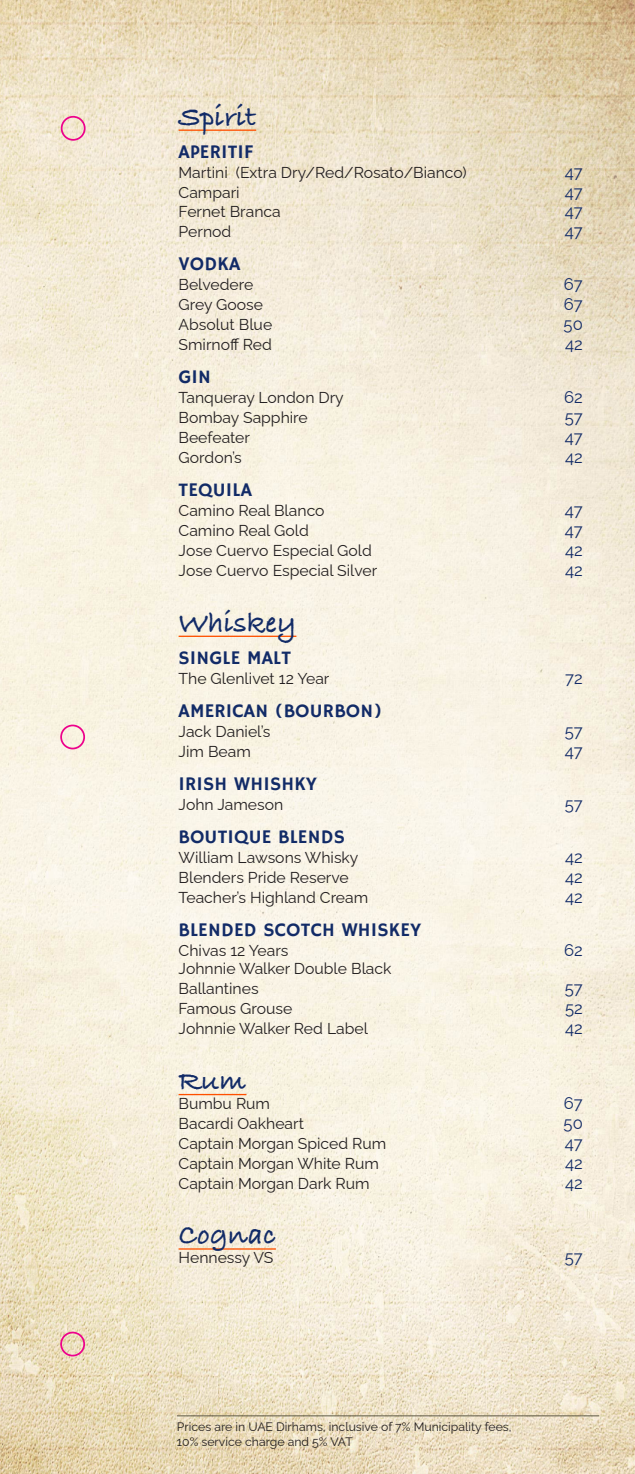
<style>
.page{position:relative;width:635px;height:1474px;background:#fff}
.page>*{position:absolute;margin:0;border:0;box-sizing:border-box;transform-origin:0 0}
.payrus_head{font:700 29.75px "Bradley Hand ITCTT";color:#122b67}
.Food_2{font:19.25px "Hammersmith One";letter-spacing:.01em;color:#122b67}
.Description{font:16.62px "Raleway";color:#122b67}
.Description-2{font:15.75px "Raleway";color:#231f20}
.t1{font:12.25px/14.7px "Raleway";color:#231f20}
</style>
<div class="page">
<img style="left:0;top:0;width:635px;height:1473px">
<hr style="left:177px;top:1415px;width:422px;height:1px;background:#5d5842">
<div style="left:60px;top:724px;width:25px;height:25px;border:2px solid #ed028c;border-radius:50%"></div>
<div style="left:60px;top:1331px;width:25px;height:25px;border:2px solid #ed028c;border-radius:50%"></div>
<div style="left:61px;top:116px;width:25px;height:25px;border:2px solid #ed028c;border-radius:50%"></div>
<hr style="left:179px;top:129px;width:77px;height:2px;background:#ff5000">
<hr style="left:179px;top:635px;width:117px;height:2px;background:#ff5000">
<hr style="left:179px;top:1093px;width:67px;height:2px;background:#ff5000">
<hr style="left:179px;top:1248px;width:97px;height:1px;background:#ff5000">
<p class="payrus_head" style="left:179px;top:94px;width:79px">Spirit</p>
<p class="Food_2" style="left:179px;top:140px;width:77px">APERITIF</p>
<p class="Description-2" style="left:179px;top:159px;width:51px">Martini</p>
<p class="Description-2" style="left:236px;top:159px;width:232px">(Extra Dry/Red/Rosato/Bianco(</p>
<p class="Description" style="left:565px;top:158px;width:19px">47</p>
<p class="Description-2" style="left:179px;top:179px;width:63px">Campari</p>
<p class="Description" style="left:565px;top:178px;width:19px">47</p>
<p class="Description-2" style="left:179px;top:199px;width:104px">Fernet Branca</p>
<p class="Description" style="left:565px;top:198px;width:19px">47</p>
<p class="Description-2" style="left:179px;top:219px;width:54px">Pernod</p>
<p class="Food_2" style="left:179px;top:253px;width:63px">VODKA</p>
<p class="Description" style="left:565px;top:218px;width:19px">47</p>
<p class="Description-2" style="left:179px;top:272px;width:76px">Belvedere</p>
<p class="Description" style="left:564px;top:271px;width:20px">67</p>
<p class="Description-2" style="left:179px;top:292px;width:86px">Grey Goose</p>
<p class="Description" style="left:564px;top:291px;width:20px">67</p>
<p class="Description-2" style="left:179px;top:312px;width:95px">Absolut Blue</p>
<p class="Description" style="left:564px;top:311px;width:21px">50</p>
<p class="Description-2" style="left:179px;top:332px;width:95px">Smirnoff Red</p>
<p class="Food_2" style="left:179px;top:366px;width:34px">GIN</p>
<p class="Description" style="left:565px;top:331px;width:19px">42</p>
<p class="Description-2" style="left:179px;top:385px;width:167px">Tanqueray London Dry</p>
<p class="Description" style="left:564px;top:384px;width:20px">62</p>
<p class="Description-2" style="left:179px;top:405px;width:131px">Bombay Sapphire</p>
<p class="Description" style="left:565px;top:404px;width:19px">57</p>
<p class="Description-2" style="left:179px;top:425px;width:73px">Beefeater</p>
<p class="Description" style="left:565px;top:424px;width:19px">47</p>
<p class="Description-2" style="left:179px;top:445px;width:65px">Gordons’</p>
<p class="Food_2" style="left:179px;top:479px;width:75px">TEQUILA</p>
<p class="Description" style="left:565px;top:444px;width:19px">42</p>
<p class="Description-2" style="left:179px;top:498px;width:148px">Camino Real Blanco</p>
<p class="Description" style="left:565px;top:497px;width:19px">47</p>
<p class="Description-2" style="left:179px;top:518px;width:132px">Camino Real Gold</p>
<p class="Description" style="left:565px;top:517px;width:19px">47</p>
<p class="Description-2" style="left:179px;top:538px;width:195px">Jose Cuervo Especial Gold</p>
<p class="Description" style="left:565px;top:537px;width:19px">42</p>
<p class="Description-2" style="left:179px;top:558px;width:200px">Jose Cuervo Especial Silver</p>
<p class="payrus_head" style="left:179px;top:599px;width:119px">Whiskey</p>
<p class="Food_2" style="left:179px;top:646px;width:114px">SINGLE MALT</p>
<p class="Description" style="left:565px;top:557px;width:19px">42</p>
<p class="Description-2" style="left:179px;top:665px;width:152px">The Glenlivet 12 Year</p>
<p class="Food_2" style="left:179px;top:699px;width:205px">AMERICAN (BOURBON(</p>
<p class="Description" style="left:565px;top:664px;width:19px">72</p>
<p class="Description-2" style="left:179px;top:718px;width:93px">Jack Daniels’</p>
<p class="Description" style="left:565px;top:717px;width:19px">57</p>
<p class="Description-2" style="left:179px;top:738px;width:74px">Jim Beam</p>
<p class="Food_2" style="left:179px;top:772px;width:140px">IRISH WHISHKY</p>
<p class="Description" style="left:565px;top:737px;width:19px">47</p>
<p class="Description-2" style="left:179px;top:791px;width:106px">John Jameson</p>
<p class="Food_2" style="left:179px;top:825px;width:168px">BOUTIQUE BLENDS</p>
<p class="Description" style="left:565px;top:790px;width:19px">57</p>
<p class="Description-2" style="left:179px;top:844px;width:181px">William Lawsons Whisky</p>
<p class="Description" style="left:565px;top:843px;width:19px">42</p>
<p class="Description-2" style="left:179px;top:864px;width:172px">Blenders Pride Reserve</p>
<p class="Description" style="left:565px;top:863px;width:19px">42</p>
<p class="Description-2" style="left:179px;top:884px;width:191px">Teachers’ Highland Cream</p>
<p class="Food_2" style="left:179px;top:918px;width:244px">BLENDED SCOTCH WHISKEY</p>
<p class="Description" style="left:565px;top:883px;width:19px">42</p>
<p class="Description-2" style="left:179px;top:937px;width:111px">Chivas 12 Years</p>
<p class="Description-2" style="left:179px;top:956px;width:214px">Johnnie Walker Double Black</p>
<p class="Description" style="left:564px;top:936px;width:20px">62</p>
<p class="Description-2" style="left:179px;top:976px;width:82px">Ballantines</p>
<p class="Description" style="left:565px;top:975px;width:19px">57</p>
<p class="Description-2" style="left:179px;top:996px;width:115px">Famous Grouse</p>
<p class="Description" style="left:565px;top:995px;width:19px">52</p>
<p class="Description-2" style="left:179px;top:1016px;width:191px">Johnnie Walker Red Label</p>
<p class="payrus_head" style="left:179px;top:1057px;width:69px">Rum</p>
<p class="Description" style="left:565px;top:1015px;width:19px">42</p>
<p class="Description-2" style="left:179px;top:1090px;width:93px">Bumbu Rum</p>
<p class="Description" style="left:564px;top:1089px;width:20px">67</p>
<p class="Description-2" style="left:179px;top:1110px;width:127px">Bacardi Oakheart</p>
<p class="Description" style="left:564px;top:1109px;width:21px">50</p>
<p class="Description-2" style="left:179px;top:1130px;width:209px">Captain Morgan Spiced Rum</p>
<p class="Description" style="left:565px;top:1129px;width:19px">47</p>
<p class="Description-2" style="left:179px;top:1150px;width:202px">Captain Morgan White Rum</p>
<p class="Description" style="left:565px;top:1149px;width:19px">42</p>
<p class="Description-2" style="left:179px;top:1170px;width:193px">Captain Morgan Dark Rum</p>
<p class="payrus_head" style="left:179px;top:1212px;width:99px">Cognac</p>
<p class="Description-2" style="left:179px;top:1245px;width:96px">Hennessy VS</p>
<p class="Description" style="left:565px;top:1169px;width:19px">42</p>
<p class="Description" style="left:565px;top:1244px;width:19px">57</p>
<p class="t1" style="left:177px;top:1417px;width:336px">Prices are in UAE Dirhams, inclusive of 7% Municipality fees,<br>10% service charge and 5% VAT</p>
</div>
